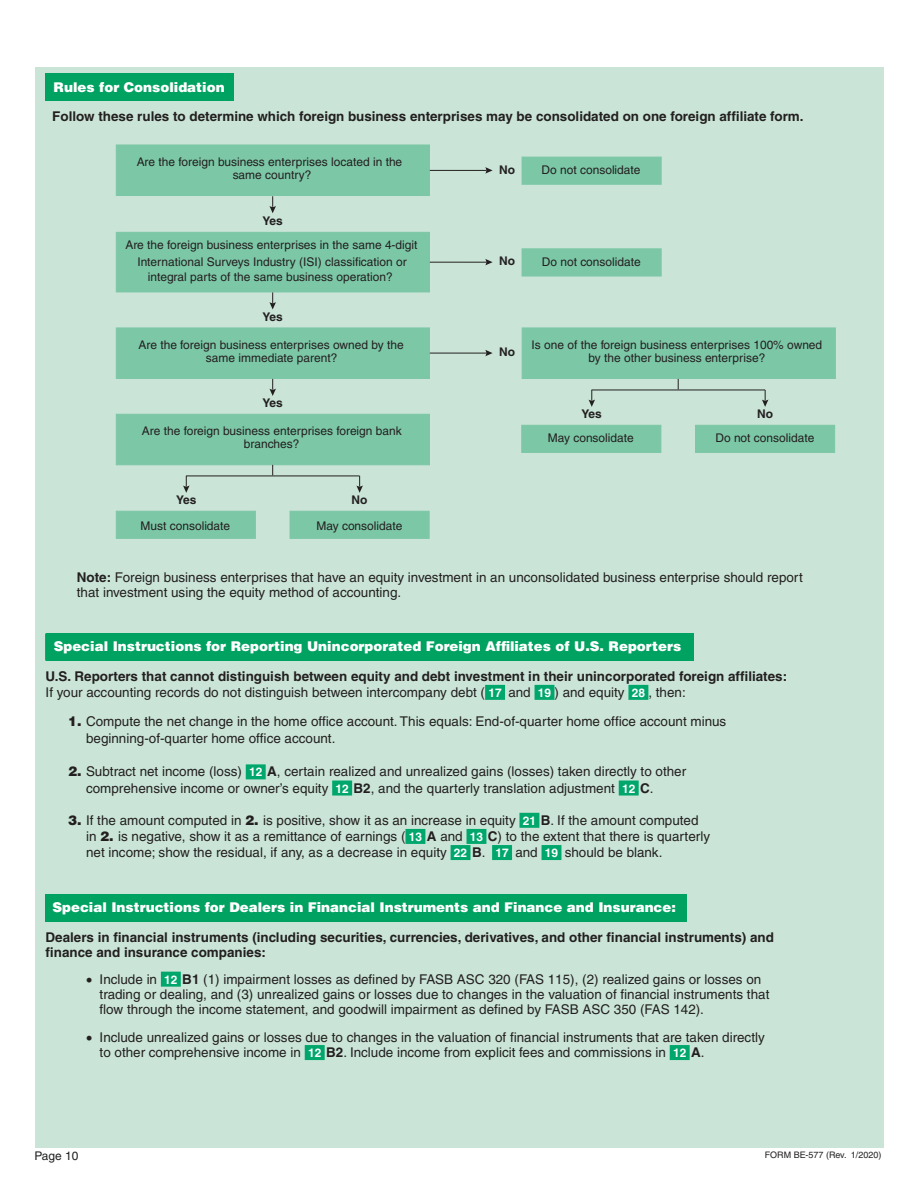
<style>
.page{position:relative;width:918px;height:1188px;background:#fff}
.page>*{position:absolute;margin:0;border:0;box-sizing:border-box;transform-origin:0 0}
.t1{font:13.5px/16.2px "Helvetica";color:#231f20}
.t2{font:700 13.5px/16.2px "Helvetica";color:#231f20}
.t3{font:900 13.5px "Helvetica";color:#fff}
.t4{font:12px/15px "Helvetica";color:#231f20;text-align:center}
.t5{font:700 12px "Helvetica";color:#231f20}
.t6{font:9px "Helvetica";color:#231f20}
.s1{font-weight:700}
.s2{font-weight:400}
.s3{font-size:12px;color:#fff}
.s4{font-weight:900}
.s5{font-weight:700;font-size:12px;color:#fff}
</style>
<div class="page">
<div style="left:35px;top:68px;width:848px;height:1080px;background:#cae5d7"></div>
<div style="left:45px;top:74px;width:189px;height:27px;background:#00a261"></div>
<svg style="left:269px;top:196px;width:7px;height:17px"></svg>
<div style="left:116px;top:145px;width:314px;height:51px;background:#7cc7a6"></div>
<hr style="left:430px;top:170px;width:56px;height:1px;background:#231f20">
<svg style="left:485px;top:167px;width:8px;height:7px"></svg>
<div style="left:116px;top:232px;width:314px;height:60px;background:#7cc7a6"></div>
<div style="left:116px;top:328px;width:314px;height:51px;background:#7cc7a6"></div>
<svg style="left:269px;top:292px;width:7px;height:17px"></svg>
<svg style="left:269px;top:379px;width:7px;height:17px"></svg>
<div style="left:116px;top:414px;width:314px;height:51px;background:#7cc7a6"></div>
<div style="left:116px;top:511px;width:140px;height:28px;background:#7cc7a6"></div>
<svg style="left:183px;top:476px;width:7px;height:17px"></svg>
<svg style="left:356px;top:476px;width:7px;height:17px"></svg>
<div style="left:290px;top:511px;width:140px;height:28px;background:#7cc7a6"></div>
<hr style="left:186px;top:476px;width:173px;height:1px;background:#231f20">
<div style="left:522px;top:157px;width:140px;height:28px;background:#7cc7a6;border:1px solid #7cc7a6"></div>
<hr style="left:430px;top:262px;width:56px;height:1px;background:#231f20">
<svg style="left:485px;top:259px;width:8px;height:6px"></svg>
<div style="left:522px;top:248px;width:140px;height:28px;background:#7cc7a6;border:1px solid #7cc7a6"></div>
<hr style="left:430px;top:353px;width:56px;height:1px;background:#231f20">
<svg style="left:485px;top:350px;width:8px;height:6px"></svg>
<div style="left:522px;top:328px;width:314px;height:51px;background:#7cc7a6"></div>
<div style="left:521px;top:425px;width:140px;height:28px;background:#7cc7a6"></div>
<svg style="left:589px;top:390px;width:6px;height:17px"></svg>
<svg style="left:762px;top:390px;width:6px;height:17px"></svg>
<div style="left:695px;top:425px;width:140px;height:28px;background:#7cc7a6"></div>
<hr style="left:592px;top:390px;width:173px;height:1px;background:#231f20">
<div style="left:46px;top:894px;width:641px;height:27px;background:#00a261"></div>
<hr style="left:45px;top:915px;width:633px;height:1px;background:#00a261">
<div style="left:46px;top:634px;width:648px;height:27px;background:#00a261"></div>
<svg style="left:45px;top:634px;width:1px;height:27px"></svg>
<div style="left:485px;top:685px;width:20px;height:15px;background:#00a76d"></div>
<div style="left:535px;top:685px;width:19px;height:15px;background:#00a76d"></div>
<div style="left:628px;top:685px;width:20px;height:15px;background:#00a76d"></div>
<div style="left:246px;top:764px;width:20px;height:15px;background:#00a76d"></div>
<div style="left:332px;top:781px;width:20px;height:15px;background:#00a76d"></div>
<div style="left:619px;top:781px;width:20px;height:15px;background:#00a76d"></div>
<div style="left:519px;top:813px;width:20px;height:15px;background:#00a76d"></div>
<div style="left:405px;top:829px;width:20px;height:15px;background:#00a76d"></div>
<div style="left:467px;top:829px;width:19px;height:15px;background:#00a76d"></div>
<div style="left:451px;top:845px;width:20px;height:15px;background:#00a76d"></div>
<div style="left:492px;top:845px;width:20px;height:15px;background:#00a76d"></div>
<div style="left:542px;top:845px;width:19px;height:15px;background:#00a76d"></div>
<div style="left:161px;top:972px;width:20px;height:15px;background:#00a76d"></div>
<div style="left:305px;top:1045px;width:20px;height:15px;background:#00a76d"></div>
<div style="left:670px;top:1045px;width:20px;height:15px;background:#00a76d"></div>
<p class="t3" style="left:54px;top:78px;width:173px">Rules for Consolidation</p>
<p class="t2" style="left:52px;top:108px;width:753px">Follow these rules to determine which foreign business enterprises may be consolidated on one foreign affiliate form.</p>
<p class="t4" style="left:137px;top:154px;width:267px">Are the foreign business enterprises located in the</p>
<p class="t4" style="left:233px;top:168px;width:80px">same country?</p>
<p class="t5" style="left:263px;top:213px;width:22px">Yes</p>
<p class="t4" style="left:125px;top:238px;width:294px">Are the foreign business enterprises in the same 4-digit</p>
<p class="t4" style="left:137px;top:254px;width:271px">International Surveys Industry (ISI) classification or integral parts of the same business operation?</p>
<p class="t5" style="left:263px;top:309px;width:22px">Yes</p>
<p class="t4" style="left:138px;top:337px;width:267px">Are the foreign business enterprises owned by the</p>
<p class="t4" style="left:206px;top:350px;width:133px">same immediate parent?</p>
<p class="t5" style="left:263px;top:396px;width:22px">Yes</p>
<p class="t4" style="left:142px;top:423px;width:261px">Are the foreign business enterprises foreign bank</p>
<p class="t4" style="left:244px;top:437px;width:57px">branches?</p>
<p class="t5" style="left:499px;top:162px;width:17px">No</p>
<p class="t4" style="left:542px;top:162px;width:100px">Do not consolidate</p>
<p class="t5" style="left:499px;top:254px;width:17px">No</p>
<p class="t4" style="left:542px;top:254px;width:100px">Do not consolidate</p>
<p class="t4" style="left:532px;top:337px;width:292px">Is one of the foreign business enterprises 100% owned</p>
<p class="t4" style="left:589px;top:350px;width:178px">by the other business enterprise?</p>
<p class="t5" style="left:499px;top:345px;width:17px">No</p>
<p class="t5" style="left:582px;top:407px;width:22px">Yes</p>
<p class="t5" style="left:757px;top:407px;width:17px">No</p>
<p class="t4" style="left:548px;top:431px;width:87px">May consolidate</p>
<p class="t4" style="left:715px;top:431px;width:100px">Do not consolidate</p>
<p class="t5" style="left:176px;top:493px;width:22px">Yes</p>
<p class="t5" style="left:352px;top:493px;width:17px">No</p>
<p class="t4" style="left:141px;top:518px;width:91px">Must consolidate</p>
<p class="t4" style="left:317px;top:518px;width:87px">May consolidate</p>
<p class="t1" style="left:77px;top:569px;width:727px;line-height:14.9px"><span class="s1">Note:</span> Foreign business enterprises that have an equity investment in an unconsolidated business enterprise should report that investment using the equity method of accounting.</p>
<p class="t3" style="left:54px;top:638px;width:629px">Special Instructions for Reporting Unincorporated Foreign Affiliates of U.S. Reporters</p>
<p class="t2" style="left:46px;top:668px;width:743px">U.S. Reporters that cannot distinguish between equity and debt investment in their unincorporated foreign affiliates:<br><span class="s2">If your accounting records do not distinguish between intercompany debt (</span> <span class="s3">17</span> <span class="s2">and</span> <span class="s3">19</span> <span class="s2">) and equity</span> <span class="s3">28</span> <span class="s2">, then:</span></p>
<p class="t1" style="left:86px;top:714px;width:642px;text-indent:-18px"><span class="s4">1.</span> Compute the net change in the home office account. This equals: End-of-quarter home office account minus beginning-of-quarter home office account.</p>
<p class="t1" style="left:86px;top:764px;width:602px;text-indent:-18px"><span class="s4">2.</span> Subtract net income (loss) <span class="s5">12</span> <span class="s1">A</span>, certain realized and unrealized gains (losses) taken directly to other comprehensive income or owner’s equity <span class="s5">12</span> <span class="s1">B2</span>, and the quarterly translation adjustment <span class="s5">12</span> <span class="s1">C</span>.</p>
<p class="t1" style="left:86px;top:812px;width:626px;text-indent:-18px"><span class="s4">3.</span> If the amount computed in <span class="s4">2.</span> is positive, show it as an increase in equity <span class="s5">21</span> <span class="s1">B</span>. If the amount computed in <span class="s4">2.</span> is negative, show it as a remittance of earnings ( <span class="s5">13</span> <span class="s1">A</span> and <span class="s5">13</span> <span class="s1">C</span>) to the extent that there is quarterly net income; show the residual, if any, as a decrease in equity <span class="s5">22</span> <span class="s1">B</span>. <span class="s5">17</span> and <span class="s5">19</span> should be blank.</p>
<p class="t3" style="left:52px;top:899px;width:625px">Special Instructions for Dealers in Financial Instruments and Finance and Insurance:</p>
<p class="t2" style="left:46px;top:929px;width:730px;line-height:14.9px">Dealers in financial instruments (including securities, currencies, derivatives, and other financial instruments) and finance and insurance companies:</p>
<p class="t1" style="left:100px;top:971px;width:671px;line-height:15px;text-indent:-13px">• Include in <span class="s5">12</span> <span class="s1">B1</span> (1) impairment losses as defined by FASB ASC 320 (FAS 115), (2) realized gains or losses on trading or dealing, and (3) unrealized gains or losses due to changes in the valuation of financial instruments that flow through the income statement, and goodwill impairment as defined by FASB ASC 350 (FAS 142).</p>
<p class="t1" style="left:100px;top:1030px;width:667px;line-height:15px;text-indent:-13px">• Include unrealized gains or losses due to changes in the valuation of financial instruments that are taken directly to other comprehensive income in <span class="s5">12</span> <span class="s1">B2</span>. Include income from explicit fees and commissions in <span class="s5">12</span> <span class="s1">A</span>.</p>
<p class="t4" style="left:34px;top:1149px;width:46px">Page 10</p>
<p class="t6" style="left:765px;top:1150px;width:118px">FORM BE-577 (Rev. 1/2020)</p>
</div>
